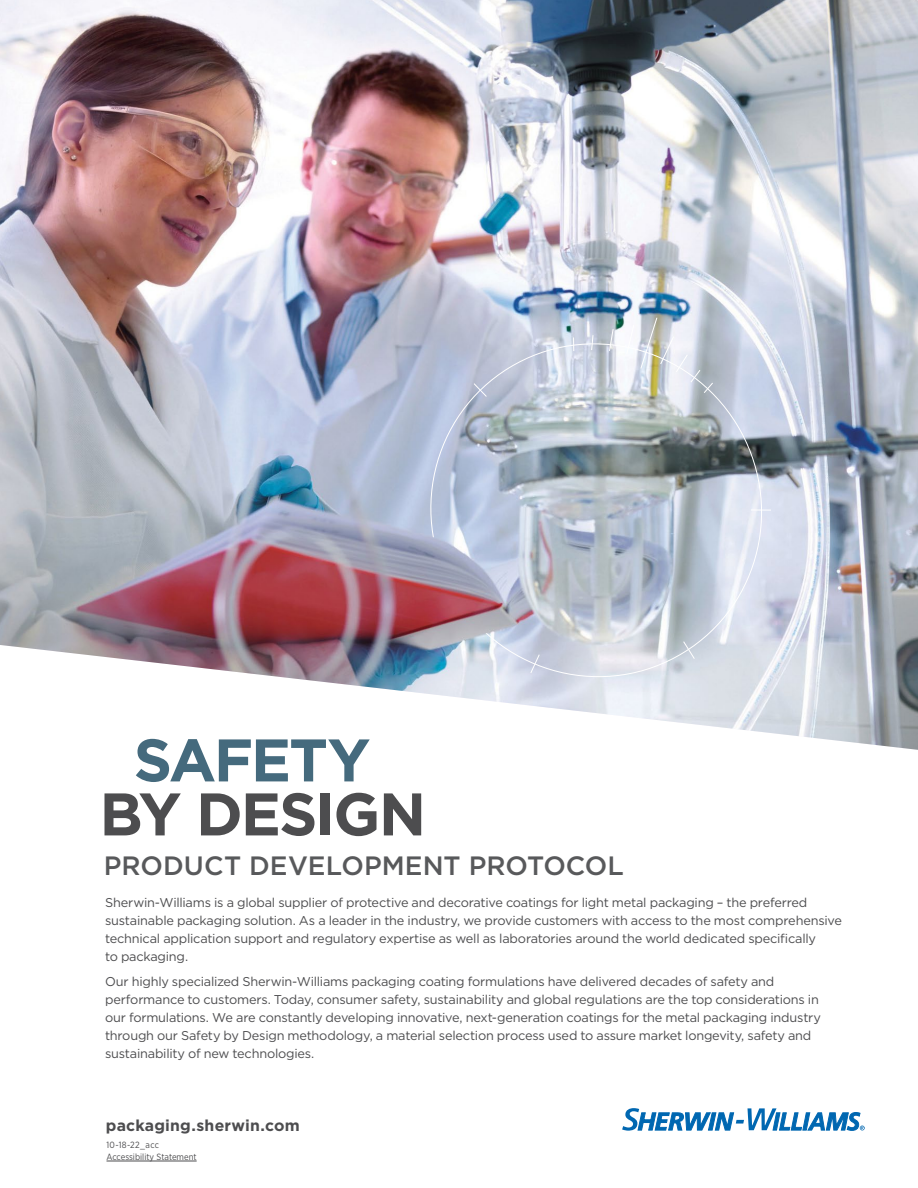
<style>
.page{position:relative;width:918px;height:1188px;background:#fff}
.page>*{position:absolute;margin:0;border:0;box-sizing:border-box;transform-origin:0 0}
.t1{font:700 60px/54px "Gotham";letter-spacing:-.035em;color:#4d4d4f;text-align:center}
.t2{font:500 26.55px "Gotham";color:#58595b}
.t3{font:700 15.75px "Gotham";letter-spacing:.015em;color:#4d4d4f}
.t4{font:12.75px/18px "Gotham";letter-spacing:-.015em;color:#4d4d4f}
.t5{font:9px/12px "Gotham Narrow";color:#4d4d4f}
.s1{color:#456a7d}
</style>
<div class="page">
<img style="left:0;top:0;width:918px;height:750px">
<svg style="left:424px;top:320px;width:360px;height:377px;background:#bac0cd"></svg>
<svg style="left:473px;top:382px;width:15px;height:16px"></svg>
<svg style="left:573px;top:337px;width:1px;height:14px"></svg>
<svg style="left:591px;top:334px;width:3px;height:17px"></svg>
<svg style="left:608px;top:328px;width:6px;height:24px"></svg>
<svg style="left:626px;top:317px;width:88px;height:77px"></svg>
<svg style="left:751px;top:510px;width:20px;height:1px"></svg>
<svg style="left:530px;top:654px;width:10px;height:20px"></svg>
<svg style="left:682px;top:640px;width:14px;height:20px"></svg>
<hr style="left:106px;top:1161px;width:91px;height:1px;background:#4d4d4f">
<img style="left:622px;top:1108px;width:243px;height:23px">
<p class="t1" style="left:99px;top:733px;width:328px"><span class="s1">SAFETY<br></span>BY DESIGN</p>
<p class="t2" style="left:104px;top:848px;width:521px">PRODUCT DEVELOPMENT PROTOCOL</p>
<p class="t4" style="left:105px;top:893px;width:738px">Sherwin-Williams is a global supplier of protective and decorative coatings for light metal packaging – the preferred sustainable packaging solution. As a leader in the industry, we provide customers with access to the most comprehensive technical application support and regulatory expertise as well as laboratories around the world dedicated specifically<br>to packaging.</p>
<p class="t4" style="left:105px;top:972px;width:717px">Our highly specialized Sherwin-Williams packaging coating formulations have delivered decades of safety and performance to customers. Today, consumer safety, sustainability and global regulations are the top considerations in our formulations. We are constantly developing innovative, next-generation coatings for the metal packaging industry through our Safety by Design methodology, a material selection process used to assure market longevity, safety and sustainability of new technologies.</p>
<p class="t3" style="left:106px;top:1115px;width:196px">packaging.sherwin.com</p>
<p class="t5" style="left:106px;top:1139px;width:92px">10-18-22_acc<br>Accessibility Statement</p>
</div>
